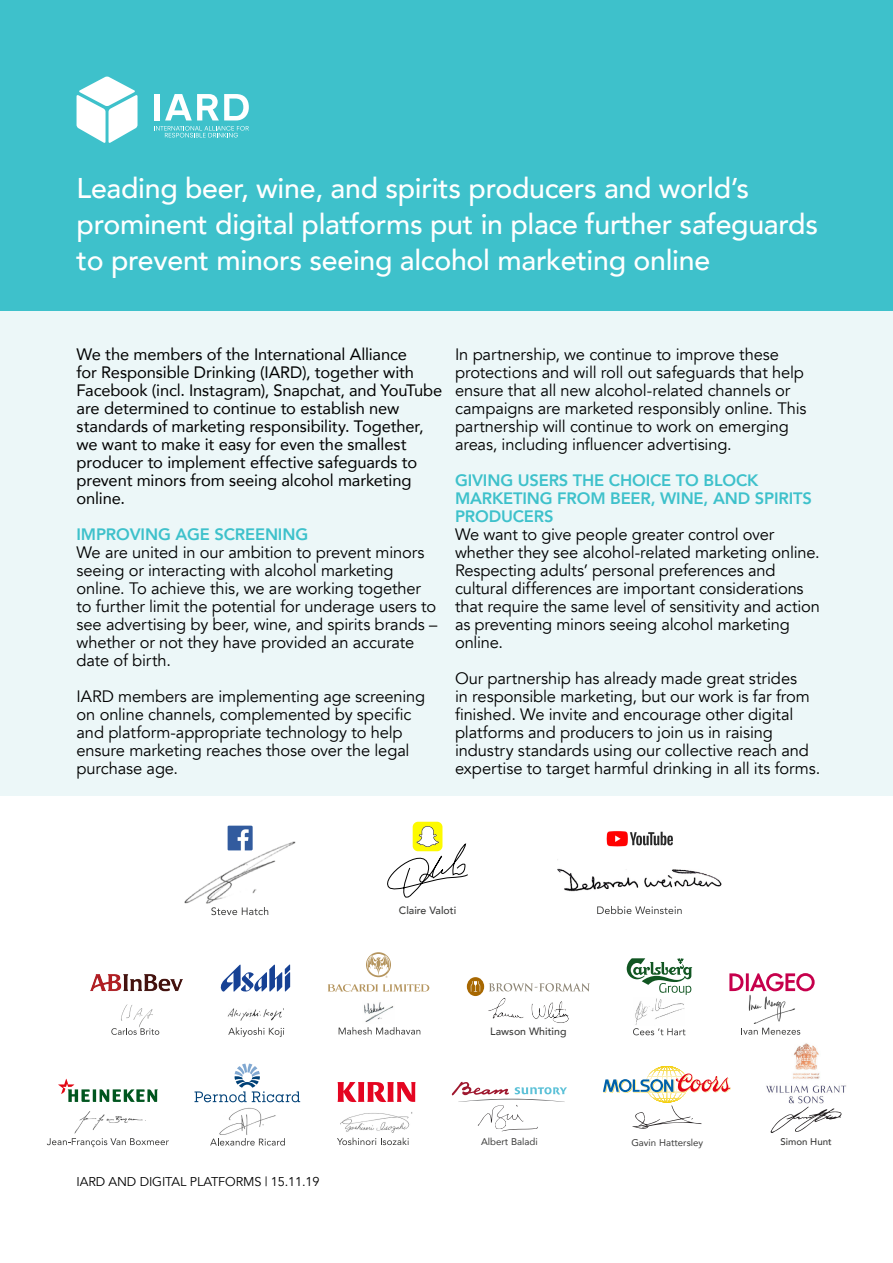
<style>
.page{position:relative;width:893px;height:1263px;background:#fff}
.page>*{position:absolute;margin:0;border:0;box-sizing:border-box;transform-origin:0 0}
.t1{font:500 28.5px/36px "Avenir";letter-spacing:-.01em;color:#fff}
.t2{font:16.5px/18px "Avenir";letter-spacing:-.01em;color:#000}
.t3{font:16.5px/18px "Avenir";letter-spacing:-.01em;color:#000}
.t4{font:800 16.5px/18px "Avenir";letter-spacing:-.01em;color:#3ec1cb}
.t5{font:12.75px "Avenir";letter-spacing:-.01em;color:#000}
.t6{font:500 10.5px "Avenir";color:#3c3c3b}
.t7{font:9.75px "Avenir";color:#3c3c3b}
.t8{font:500 9.75px "Avenir";color:#3c3c3b}
</style>
<div class="page">
<div style="left:0;top:180px;width:893px;height:615px;background:#ecf7f8"></div>
<div style="left:0;top:0;width:893px;height:310px;background:#3ec1cb"></div>
<svg style="left:77px;top:77px;width:61px;height:66px"></svg>
<div style="left:154px;top:94px;width:6px;height:26px;background:#fff"></div>
<svg style="left:165px;top:94px;width:84px;height:26px"></svg>
<svg style="left:154px;top:126px;width:95px;height:11px"></svg>
<img style="left:766px;top:1043px;width:80px;height:60px">
<svg style="left:770px;top:1106px;width:72px;height:27px"></svg>
<svg style="left:632px;top:1105px;width:70px;height:24px"></svg>
<svg style="left:603px;top:1073px;width:128px;height:20px"></svg>
<img style="left:90px;top:974px;width:93px;height:18px">
<svg style="left:111px;top:1028px;width:48px;height:7px"></svg>
<img style="left:121px;top:1004px;width:32px;height:23px">
<svg style="left:220px;top:964px;width:70px;height:28px"></svg>
<svg style="left:228px;top:1027px;width:56px;height:10px"></svg>
<img style="left:227px;top:1008px;width:57px;height:13px">
<svg style="left:328px;top:984px;width:101px;height:8px"></svg>
<svg style="left:366px;top:952px;width:25px;height:26px"></svg>
<svg style="left:339px;top:1027px;width:81px;height:7px"></svg>
<img style="left:364px;top:1002px;width:30px;height:20px">
<img style="left:488px;top:998px;width:81px;height:25px">
<svg style="left:467px;top:977px;width:17px;height:19px"></svg>
<svg style="left:471px;top:981px;width:9px;height:11px"></svg>
<svg style="left:489px;top:983px;width:101px;height:8px"></svg>
<svg style="left:627px;top:958px;width:65px;height:37px"></svg>
<img style="left:635px;top:998px;width:50px;height:27px">
<svg style="left:633px;top:1028px;width:52px;height:7px"></svg>
<svg style="left:741px;top:1028px;width:59px;height:7px"></svg>
<svg style="left:729px;top:973px;width:86px;height:18px"></svg>
<img style="left:749px;top:995px;width:46px;height:29px">
<svg style="left:338px;top:1082px;width:78px;height:20px"></svg>
<svg style="left:337px;top:1138px;width:72px;height:7px"></svg>
<img style="left:340px;top:1112px;width:72px;height:21px">
<svg style="left:195px;top:1063px;width:105px;height:39px"></svg>
<img style="left:219px;top:1107px;width:57px;height:28px">
<svg style="left:210px;top:1138px;width:75px;height:7px"></svg>
<svg style="left:58px;top:1079px;width:100px;height:23px"></svg>
<svg style="left:47px;top:1138px;width:122px;height:9px"></svg>
<img style="left:74px;top:1111px;width:72px;height:23px">
<svg style="left:452px;top:1082px;width:115px;height:49px"></svg>
<img style="left:184px;top:838px;width:112px;height:66px">
<svg style="left:211px;top:907px;width:57px;height:8px"></svg>
<img style="left:227px;top:825px;width:25px;height:26px">
<img style="left:606px;top:831px;width:67px;height:16px">
<img style="left:557px;top:859px;width:164px;height:33px">
<svg style="left:597px;top:906px;width:85px;height:8px"></svg>
<svg style="left:387px;top:822px;width:81px;height:76px"></svg>
<p class="t1" style="left:77px;top:169px;width:743px">Leading beer, wine, and spirits producers and world’s prominent digital platforms put in place further safeguards to prevent minors seeing alcohol marketing online</p>
<p class="t3" style="left:77px;top:345px;width:367px">We the members of the International Alliance<br>for Responsible Drinking (IARD), together with Facebook (incl. Instagram), Snapchat, and YouTube are determined to continue to establish new standards of marketing responsibility. Together, we want to make it easy for even the smallest producer to implement effective safeguards to prevent minors from seeing alcohol marketing online.</p>
<p class="t4" style="left:77px;top:525px;width:233px">IMPROVING AGE SCREENING</p>
<p class="t2" style="left:77px;top:544px;width:362px">We are united in our ambition to prevent minors seeing or interacting with alcohol marketing online. To achieve this, we are working together to further limit the potential for underage users to see advertising by beer, wine, and spirits brands – whether or not they have provided an accurate date of birth.</p>
<p class="t2" style="left:77px;top:688px;width:350px">IARD members are implementing age screening on online channels, complemented by specific and platform-appropriate technology to help ensure marketing reaches those over the legal purchase age.</p>
<p class="t2" style="left:455px;top:346px;width:353px">In partnership, we continue to improve these protections and will roll out safeguards that help ensure that all new alcohol-related channels or campaigns are marketed responsibly online. This partnership will continue to work on emerging areas, including influencer advertising.</p>
<p class="t4" style="left:455px;top:471px;width:358px">GIVING USERS THE CHOICE TO BLOCK<br>MARKETING FROM BEER, WINE, AND SPIRITS<br>PRODUCERS</p>
<p class="t2" style="left:455px;top:526px;width:367px">We want to give people greater control over whether they see alcohol-related marketing online.<br>Respecting adults’ personal preferences and cultural differences are important considerations that require the same level of sensitivity and action as preventing minors seeing alcohol marketing online.</p>
<p class="t2" style="left:455px;top:670px;width:367px">Our partnership has already made great strides<br>in responsible marketing, but our work is far from finished. We invite and encourage other digital platforms and producers to join us in raising industry standards using our collective reach and expertise to target harmful drinking in all its forms.</p>
<p class="t5" style="left:77px;top:1174px;width:245px">IARD AND DIGITAL PLATFORMS | 15.11.19</p>
<p class="t6" style="left:399px;top:901px;width:59px">Claire Valoti</p>
<p class="t6" style="left:490px;top:1022px;width:78px">Lawson Whiting</p>
<p class="t7" style="left:481px;top:1134px;width:58px">Albert Baladi</p>
<p class="t7" style="left:631px;top:1134px;width:73px">Gavin Hattersley</p>
<p class="t8" style="left:780px;top:1133px;width:53px">Simon Hunt</p>
</div>
